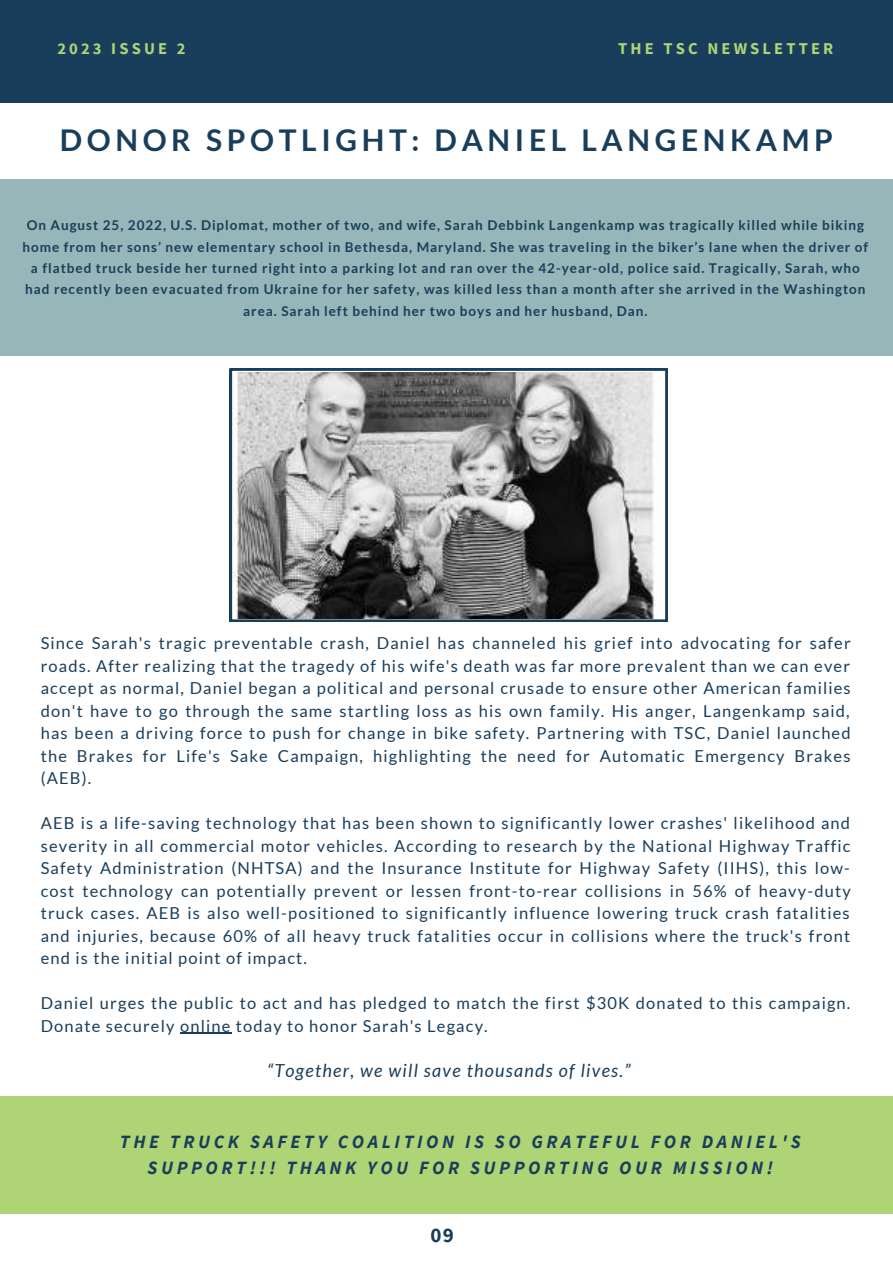
<style>
.page{position:relative;width:893px;height:1264px;background:#fff}
.page>*{position:absolute;margin:0;border:0;box-sizing:border-box;transform-origin:0 0}
.t1{font:700 30px "Lato";letter-spacing:.155em;color:#193e5b}
.t2{font:700 21px "Source Sans Pro";color:#193e5b}
.t3{font:italic 700 18.75px/25.8px "Source Sans Pro";letter-spacing:.19em;color:#193e5b;text-align:center}
.t4{font:italic 18px "Lato";letter-spacing:.07em;color:#193e5b}
.t5{font:16.5px/22.5px "Lato";letter-spacing:.07em;color:#193e5b;text-align:justify}
.t6{font:700 16.5px "Source Sans Pro";letter-spacing:.19em;color:#afd475}
.t7{font:700 13.5px/21.3px "Lato";letter-spacing:.07em;color:#193e5b;text-align:center}
</style>
<div class="page">
<div style="left:0;top:0;width:892px;height:102px;background:#193e5b"></div>
<div style="left:0;top:179px;width:892px;height:176px;background:#97b6b9"></div>
<div style="left:0;top:1096px;width:892px;height:117px;background:#afd475"></div>
<svg style="left:230px;top:368px;width:437px;height:253px;background:#8d8e8f"></svg>
<hr style="left:180px;top:1032px;width:51px;height:1px;background:#193e5b">
<p class="t6" style="left:57px;top:38px;width:130px">2023 ISSUE 2</p>
<p class="t6" style="left:618px;top:38px;width:217px">THE TSC NEWSLETTER</p>
<h1 class="t1" style="left:60px;top:122px;width:774px">DONOR SPOTLIGHT: DANIEL LANGENKAMP</h1>
<p class="t7" style="left:22px;top:214px;width:847px">On August 25, 2022, U.S. Diplomat, mother of two, and wife, Sarah Debbink Langenkamp was tragically killed while biking home from her sons’ new elementary school in Bethesda, Maryland. She was traveling in the biker’s lane when the driver of a flatbed truck beside her turned right into a parking lot and ran over the 42-year-old, police said. Tragically, Sarah, who had recently been evacuated from Ukraine for her safety, was killed less than a month after she arrived in the Washington area. Sarah left behind her two boys and her husband, Dan.</p>
<p class="t5" style="left:41px;top:631px;width:811px">Since Sarah's tragic preventable crash, Daniel has channeled his grief into advocating for safer roads. After realizing that the tragedy of his wife's death was far more prevalent than we can ever accept as normal, Daniel began a political and personal crusade to ensure other American families don't have to go through the same startling loss as his own family. His anger, Langenkamp said, has been a driving force to push for change in bike safety. Partnering with TSC, Daniel launched the Brakes for Life's Sake Campaign, highlighting the need for Automatic Emergency Brakes (AEB).</p>
<p class="t5" style="left:41px;top:811px;width:811px">AEB is a life-saving technology that has been shown to significantly lower crashes' likelihood and severity in all commercial motor vehicles. According to research by the National Highway Traffic Safety Administration (NHTSA) and the Insurance Institute for Highway Safety (IIHS), this low&shy;cost technology can potentially prevent or lessen front-to-rear collisions in 56% of heavy-duty truck cases. AEB is also well-positioned to significantly influence lowering truck crash fatalities and injuries, because 60% of all heavy truck fatalities occur in collisions where the truck's front end is the initial point of impact.</p>
<p class="t5" style="left:41px;top:991px;width:811px">Daniel urges the public to act and has pledged to match the first $30K donated to this campaign.<br>Donate securely online today to honor Sarah's Legacy.</p>
<p class="t4" style="left:267px;top:1058px;width:365px">“Together, we will save thousands of lives.”</p>
<p class="t3" style="left:120px;top:1128px;width:682px">THE TRUCK SAFETY COALITION IS SO GRATEFUL FOR DANIEL'S<br>SUPPORT!!! THANK YOU FOR SUPPORTING OUR MISSION!</p>
<p class="t2" style="left:430px;top:1221px;width:25px">09</p>
</div>
